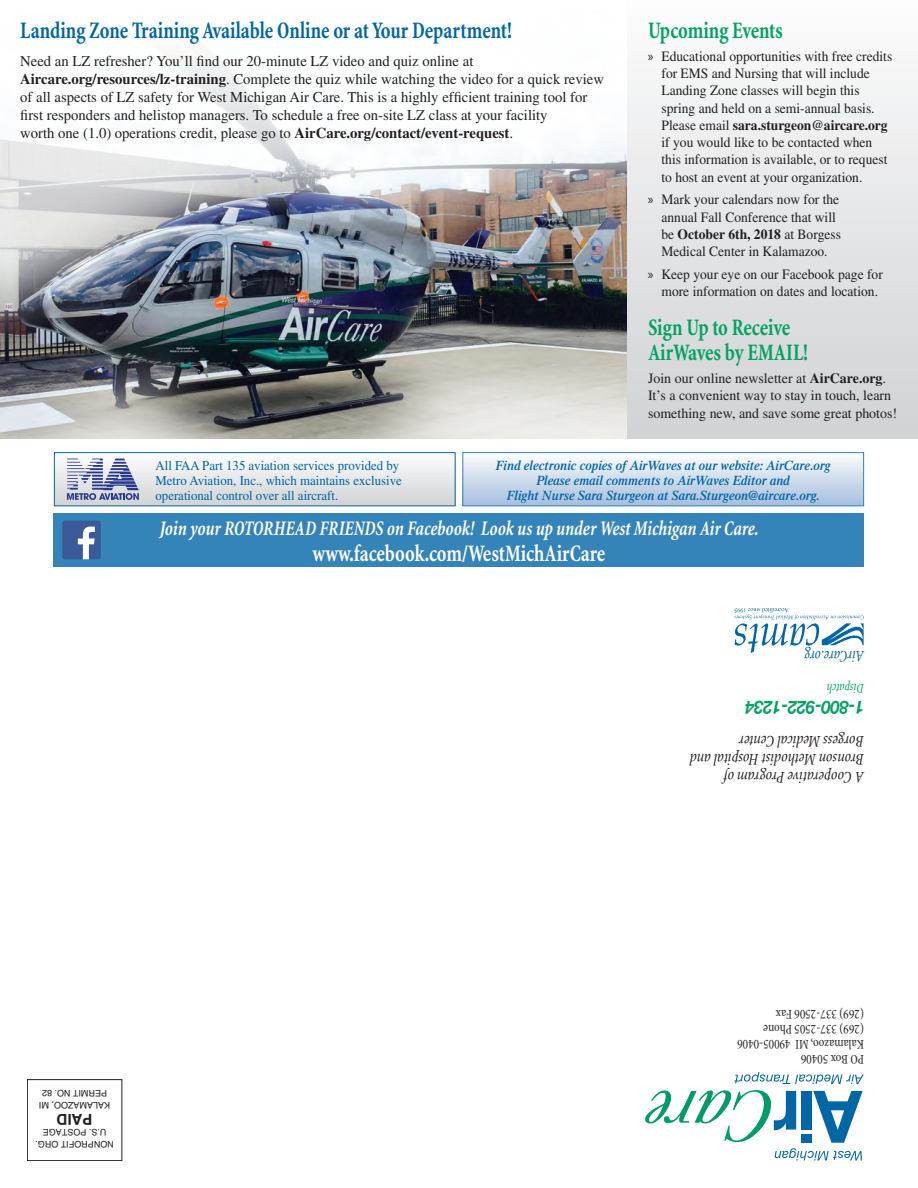
<style>
.page{position:relative;width:918px;height:1188px;background:#fff}
.page>*{position:absolute;margin:0;border:0;box-sizing:border-box;transform-origin:0 0}
.t1{font:700 condensed 24px "Minion";color:#0065a4;scale:.85 1}
.t2{font:700 condensed 24px/25.5px "Minion";letter-spacing:-.005em;color:#00a261;scale:.85 1}
.t3{font:700 condensed 24px "Minion";color:#fff;scale:.85 1}
.t4{font:italic 700 condensed 21px "Minion";letter-spacing:-.005em;color:#fff;scale:.85 1}
.t5{font:italic 700 18px "Helvetica Neue";color:#00a261;scale:.9 1}
.t6{font:italic condensed 16.5px/18px "Minion";letter-spacing:-.01em;color:#231f20;scale:.95 1}
.t7{font:italic condensed 16.5px "Minion";letter-spacing:-.01em;color:#0065a4;scale:.9 1}
.t8{font:15px/18px "Times";color:#231f20}
.t9{font:700 15px "Helvetica";color:#231f20}
.t10{font:14.25px/17.2px "Times";color:#231f20;scale:.95 1}
.t11{font:14.25px/17.2px "Times";color:#231f20}
.t12{font:italic 600 13.5px/15px "Times";color:#0065a4;text-align:center;scale:.95 1}
.t13{font:13.5px/15px "Times";color:#0065a4;scale:.95 1}
.t14{font:condensed 13.5px/15px "Minion";color:#231f20;scale:.95 1}
.t15{font:italic condensed 13.5px "Minion";letter-spacing:-.01em;color:#00a261;scale:.9 1}
.t16{font:9px/12px "Helvetica";color:#231f20;text-align:center}
.s1{font-weight:700}
.s2{font-family:"Myriad Pro"}
</style>
<div class="page">
<img style="left:0;top:57px;width:628px;height:382px">
<div style="left:628px;top:0;width:290px;height:439px;background:linear-gradient(to bottom,#fcfcfd,#d0d1d4)"></div>
<div style="left:54px;top:513px;width:810px;height:54px;background:#3484ba"></div>
<div style="left:54px;top:453px;width:401px;height:53px;background:linear-gradient(to bottom,#fdfdfd,#d1d2d5)"></div>
<div style="left:54px;top:452px;width:402px;height:54px;border:1px solid #0065a4"></div>
<div style="left:27px;top:1079px;width:95px;height:82px;border:1px solid #231f20"></div>
<div style="left:62px;top:521px;width:39px;height:38px;background:#3b5a9a;border-radius:2px"></div>
<svg style="left:78px;top:527px;width:17px;height:32px"></svg>
<svg style="left:645px;top:1072px;width:219px;height:88px"></svg>
<svg style="left:735px;top:608px;width:129px;height:45px"></svg>
<div style="left:463px;top:453px;width:401px;height:53px;background:linear-gradient(to bottom,#fcfdfe,#a5bedd)"></div>
<div style="left:462px;top:452px;width:402px;height:54px;border:1px solid #3484ba"></div>
<svg style="left:67px;top:459px;width:72px;height:41px"></svg>
<h1 class="t1" style="left:20px;top:18px;width:580px">Landing Zone Training Available Online or at Your Department!</h1>
<p class="t8" style="left:20px;top:52px;width:585px">Need an LZ refresher? You’ll find our 20-minute LZ video and quiz online at <span class="s1">Aircare.org/resources/lz-training</span>. Complete the quiz while watching the video for a quick review of all aspects of LZ safety for West Michigan Air Care. This is a highly efficient training tool for first responders and helistop managers. To schedule a free on-site LZ class at your facility<br>worth one (1.0) operations credit, please go to <span class="s1">AirCare.org/contact/event-request</span>.</p>
<h1 class="t2" style="left:648px;top:18px;width:160px">Upcoming Events</h1>
<p class="t10" style="left:661px;top:47px;width:245px;text-indent:-13px"><span class="s2">»</span> Educational opportunities with free credits for EMS and Nursing that will include Landing Zone classes will begin this spring and held on a semi-annual basis.<br>Please email <span class="s1">sara.sturgeon@aircare.org </span>if you would like to be contacted when this information is available, or to request to host an event at your organization.</p>
<p class="t10" style="left:661px;top:191px;width:190px;text-indent:-13px"><span class="s2">»</span> Mark your calendars now for the annual Fall Conference that will be <span class="s1">October 6th, 2018</span> at Borgess<br>Medical Center in Kalamazoo.</p>
<p class="t10" style="left:661px;top:265px;width:235px;text-indent:-13px"><span class="s2">»</span> Keep your eye on our Facebook page for more information on dates and location.</p>
<h1 class="t2" style="left:648px;top:315px;width:190px">Sign Up to Receive<br>AirWaves by EMAIL!</h1>
<p class="t11" style="left:648px;top:370px;width:251px">Join our online newsletter at <span class="s1">AirCare.org</span>.<br>It’s a convenient way to stay in touch, learn something new, and save some great photos!</p>
<p class="t13" style="left:156px;top:457px;width:261px">All FAA Part 135 aviation services provided by<br>Metro Aviation, Inc., which maintains exclusive operational control over all aircraft.</p>
<p class="t12" style="left:496px;top:457px;width:354px">Find electronic copies of AirWaves at our website: AirCare.org<br>Please email comments to AirWaves Editor and<br>Flight Nurse Sara Sturgeon at Sara.Sturgeon@aircare.org.</p>
<h2 class="t4" style="left:160px;top:517px;width:706px">Join your ROTORHEAD FRIENDS on Facebook! Look us up under West Michigan Air Care.</h2>
<h1 class="t3" style="left:313px;top:540px;width:346px">www.facebook.com/WestMichAirCare</h1>
<p class="t7" style="left:864px;top:665px;width:68px;rotate:-180deg">AirCare.org</p>
<p class="t15" style="left:864px;top:696px;width:43px;rotate:-180deg">Dispatch</p>
<p class="t5" style="left:864px;top:721px;width:134px;rotate:-180deg">1-800-922-1234</p>
<p class="t6" style="left:864px;top:786px;width:185px;rotate:-180deg">A Cooperative Program of<br>Bronson Methodist Hospital and<br>Borgess Medical Center</p>
<p class="t16" style="left:110px;top:1112px;width:73px;rotate:-180deg">KALAMAZOO, MI<br>PERMIT NO. 82</p>
<p class="t9" style="left:93px;top:1133px;width:37px;rotate:-180deg">PAID</p>
<p class="t16" style="left:114px;top:1150px;width:80px;rotate:-180deg">NONPROFIT ORG.<br>U.S. POSTAGE</p>
<p class="t14" style="left:864px;top:1066px;width:135px;rotate:-180deg">PO Box 50406<br>Kalamazoo, MI 49005-0406 (269) 337-2505 Phone (269) 337-2506 Fax</p>
</div>
